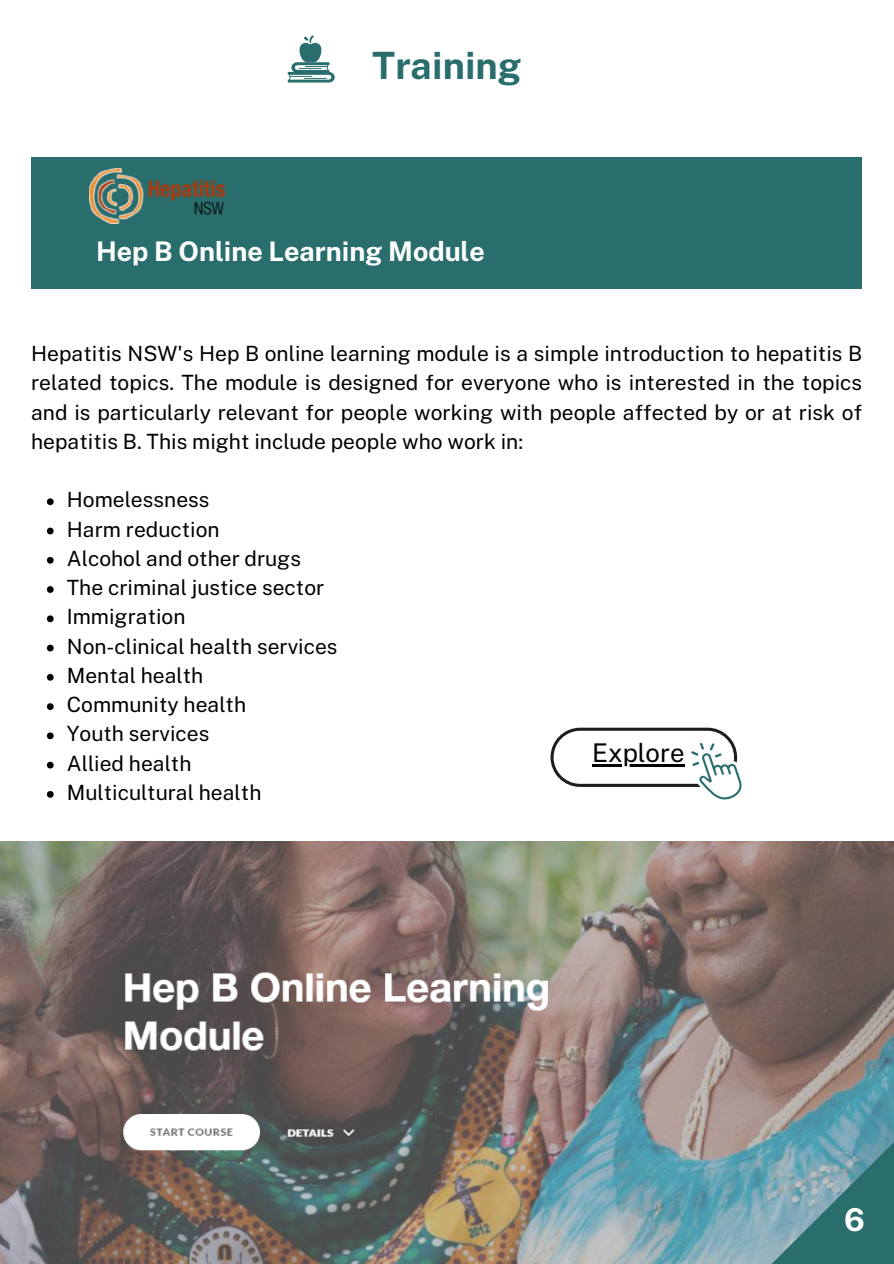
<style>
.page{position:relative;width:894px;height:1264px;background:#fff}
.page>*{position:absolute;margin:0;border:0;box-sizing:border-box;transform-origin:0 0}
.t1{font:700 37.5px "Public Sans";color:#2a6d6d}
.t2{font:700 31.5px "Public Sans";color:#fff}
.t3{font:700 27px "Public Sans";color:#fff}
.t4{font:25.8px "Public Sans";color:#000}
.t5{font:21px/29.2px "Public Sans";color:#000;text-align:justify}
</style>
<div class="page">
<img style="left:0;top:841px;width:893px;height:422px">
<svg style="left:700px;top:1128px;width:193px;height:135px;background:#65969f"></svg>
<svg style="left:287px;top:35px;width:47px;height:48px"></svg>
<img style="left:61px;top:157px;width:500px;height:1px">
<div style="left:31px;top:158px;width:830px;height:131px;background:#2a6d6d"></div>
<img style="left:89px;top:168px;width:135px;height:55px">
<svg style="left:47px;top:498px;width:7px;height:7px"></svg>
<svg style="left:47px;top:527px;width:7px;height:7px"></svg>
<svg style="left:47px;top:557px;width:7px;height:6px"></svg>
<svg style="left:47px;top:586px;width:7px;height:7px"></svg>
<svg style="left:47px;top:615px;width:7px;height:7px"></svg>
<svg style="left:47px;top:644px;width:7px;height:7px"></svg>
<svg style="left:47px;top:674px;width:7px;height:6px"></svg>
<svg style="left:47px;top:703px;width:7px;height:7px"></svg>
<svg style="left:47px;top:732px;width:7px;height:7px"></svg>
<svg style="left:47px;top:761px;width:7px;height:7px"></svg>
<svg style="left:47px;top:791px;width:7px;height:6px"></svg>
<svg style="left:550px;top:727px;width:191px;height:72px"></svg>
<hr style="left:592px;top:764px;width:92px;height:2px;background:#000">
<p class="t1" style="left:372px;top:43px;width:151px">Training</p>
<p class="t3" style="left:96px;top:235px;width:390px">Hep B Online Learning Module</p>
<p class="t5" style="left:31px;top:339px;width:832px">Hepatitis NSW's Hep B online learning module is a simple introduction to hepatitis B related topics. The module is designed for everyone who is interested in the topics and is particularly relevant for people working with people affected by or at risk of hepatitis B. This might include people who work in:</p>
<h2 class="t5" style="left:67px;top:485px;width:144px">Homelessness</h2>
<p class="t5" style="left:67px;top:514px;width:154px">Harm reduction</p>
<p class="t5" style="left:67px;top:543px;width:236px">Alcohol and other drugs</p>
<p class="t5" style="left:67px;top:573px;width:259px">The criminal justice sector</p>
<p class="t5" style="left:67px;top:602px;width:120px">Immigration</p>
<p class="t5" style="left:67px;top:631px;width:272px">Non-clinical health services</p>
<p class="t5" style="left:67px;top:660px;width:138px">Mental health</p>
<p class="t5" style="left:67px;top:690px;width:181px">Community health</p>
<p class="t5" style="left:67px;top:719px;width:144px">Youth services</p>
<p class="t5" style="left:67px;top:748px;width:126px">Allied health</p>
<p class="t5" style="left:67px;top:777px;width:196px">Multicultural health</p>
<p class="t4" style="left:592px;top:737px;width:94px">Explore</p>
<p class="t2" style="left:843px;top:1200px;width:22px">6</p>
</div>
